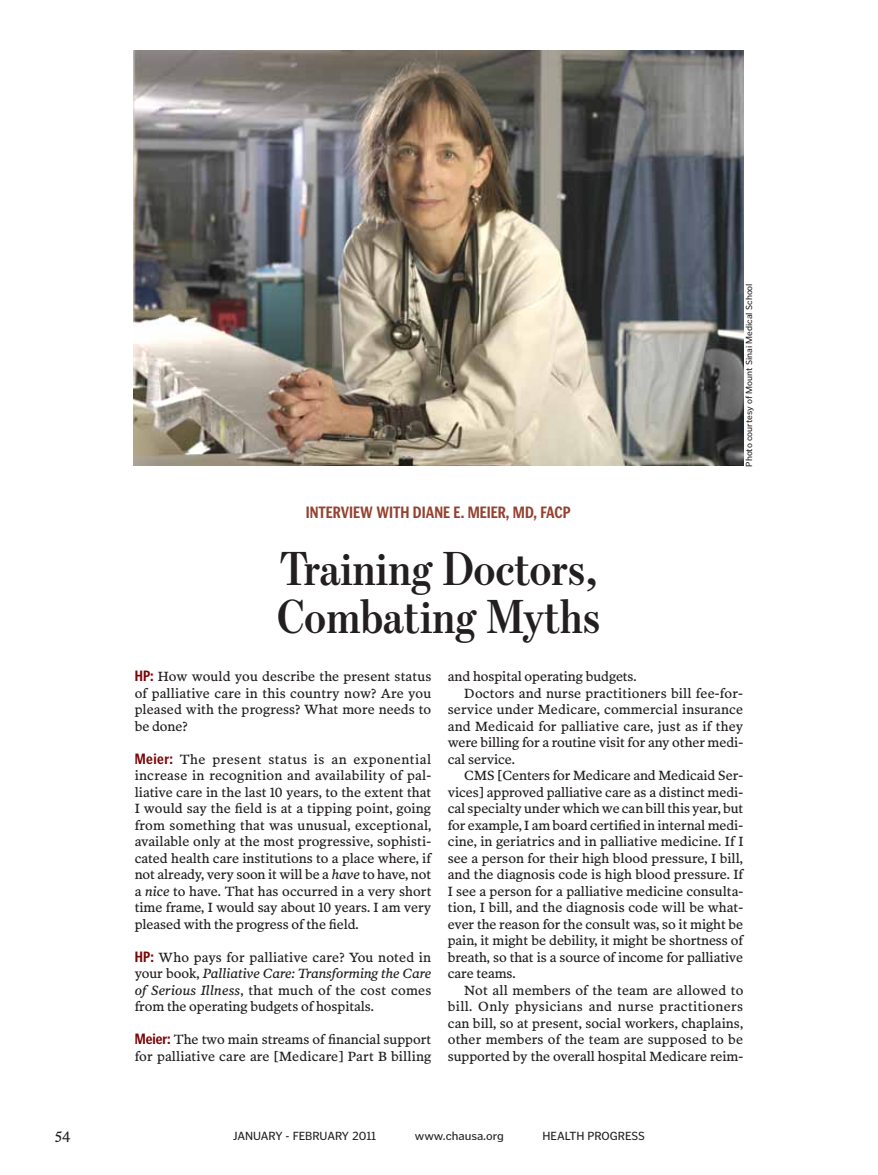
<style>
.page{position:relative;width:878px;height:1175px;background:#fff}
.page>*{position:absolute;margin:0;border:0;box-sizing:border-box;transform-origin:0 0}
.t1{font:600 48px/48px "Escrow Cond";letter-spacing:-.005em;color:#231f20}
.t2{font:700 16.5px "Poynter Gothic Text Cond";color:#954230}
.t3{font:15px "Poynter OS Text Three L";color:#231f20}
.t4{font:13.5px/16.5px "Poynter OS Text Three L";color:#231f20;text-align:justify}
.t5{font:13.5px "Poynter OS Text Three L";letter-spacing:.03em;color:#231f20}
.t6{font:12px "Poynter Gothic Text";color:#231f20}
.t7{font:9px "Poynter Gothic Text";color:#231f20}
.s1{font-family:"Poynter Gothic Text Cond";font-weight:700;font-size:15px;color:#7a0708}
.s2{font-style:italic}
</style>
<div class="page">
<img style="left:133px;top:50px;width:610px;height:415px">
<p class="t2" style="left:306px;top:502px;width:266px">INTERVIEW WITH DIANE E. MEIER, MD, FACP</p>
<h1 class="t1" style="left:277px;top:543px;width:325px">Training Doctors,<br>Combating Myths</h1>
<p class="t7" style="left:743px;top:466px;width:185px;rotate:-90deg">Photo courtesy of Mount Sinai Medical School</p>
<p class="t4" style="left:135px;top:668px;width:298px"><span class="s1">HP:</span> How would you describe the present status of palliative care in this country now? Are you pleased with the progress? What more needs to be done?</p>
<p class="t4" style="left:135px;top:751px;width:298px"><span class="s1">Meier:</span> The present status is an exponential increase in recognition and availability of pal&shy;liative care in the last 10 years, to the extent that I would say the field is at a tipping point, going from something that was unusual, exceptional, available only at the most progressive, sophisti&shy;cated health care institutions to a place where, if not already, very soon it will be a <span class="s2">have</span> to have, not a <span class="s2">nice</span> to have. That has occurred in a very short time frame, I would say about 10 years. I am very pleased with the progress of the field.</p>
<p class="t4" style="left:135px;top:949px;width:298px"><span class="s1">HP:</span> Who pays for palliative care? You noted in your book, <span class="s2">Palliative Care: Transforming the Care of Serious Illness</span>, that much of the cost comes from the operating budgets of hospitals.</p>
<p class="t4" style="left:135px;top:1031px;width:298px"><span class="s1">Meier:</span> The two main streams of financial support for palliative care are [Medicare] Part B billing</p>
<p class="t4" style="left:448px;top:668px;width:190px">and hospital operating budgets.</p>
<p class="t4" style="left:464px;top:685px;width:280px">Doctors and nurse practitioners bill fee-for-</p>
<p class="t4" style="left:448px;top:701px;width:297px">service under Medicare, commercial insurance</p>
<p class="t4" style="left:448px;top:718px;width:297px">and Medicaid for palliative care, just as if they</p>
<p class="t4" style="left:448px;top:734px;width:297px">were billing for a routine visit for any other medi-</p>
<p class="t4" style="left:448px;top:751px;width:69px">cal service.</p>
<p class="t4" style="left:464px;top:767px;width:280px">CMS [Centers for Medicare and Medicaid Ser-</p>
<p class="t4" style="left:448px;top:784px;width:297px">vices] approved palliative care as a distinct medi-</p>
<p class="t4" style="left:448px;top:800px;width:297px">cal specialty under which we can bill this year, but</p>
<p class="t4" style="left:448px;top:817px;width:297px">for example, I am board certified in internal medi-</p>
<p class="t4" style="left:448px;top:833px;width:297px">cine, in geriatrics and in palliative medicine. If I</p>
<p class="t4" style="left:448px;top:850px;width:297px">see a person for their high blood pressure, I bill,</p>
<p class="t4" style="left:448px;top:866px;width:297px">and the diagnosis code is high blood pressure. If</p>
<p class="t4" style="left:448px;top:883px;width:297px">I see a person for a palliative medicine consulta-</p>
<p class="t4" style="left:448px;top:899px;width:297px">tion, I bill, and the diagnosis code will be what-</p>
<p class="t4" style="left:448px;top:916px;width:297px">ever the reason for the consult was, so it might be</p>
<p class="t4" style="left:448px;top:932px;width:297px">pain, it might be debility, it might be shortness of</p>
<p class="t4" style="left:448px;top:949px;width:297px">breath, so that is a source of income for palliative</p>
<p class="t4" style="left:448px;top:965px;width:69px">care teams.</p>
<p class="t4" style="left:464px;top:982px;width:280px">Not all members of the team are allowed to</p>
<p class="t5" style="left:448px;top:998px;width:297px">bill. Only physicians and nurse practitioners</p>
<p class="t4" style="left:448px;top:1015px;width:297px">can bill, so at present, social workers, chaplains,</p>
<p class="t4" style="left:448px;top:1031px;width:297px">other members of the team are supposed to be</p>
<p class="t4" style="left:448px;top:1048px;width:297px">supported by the overall hospital Medicare reim-</p>
<p class="t3" style="left:55px;top:1128px;width:17px">54</p>
<p class="t6" style="left:233px;top:1128px;width:145px">JANUARY - FEBRUARY 2011</p>
<p class="t6" style="left:415px;top:1128px;width:90px">www.chausa.org</p>
<p class="t6" style="left:542px;top:1128px;width:104px">HEALTH PROGRESS</p>
</div>
